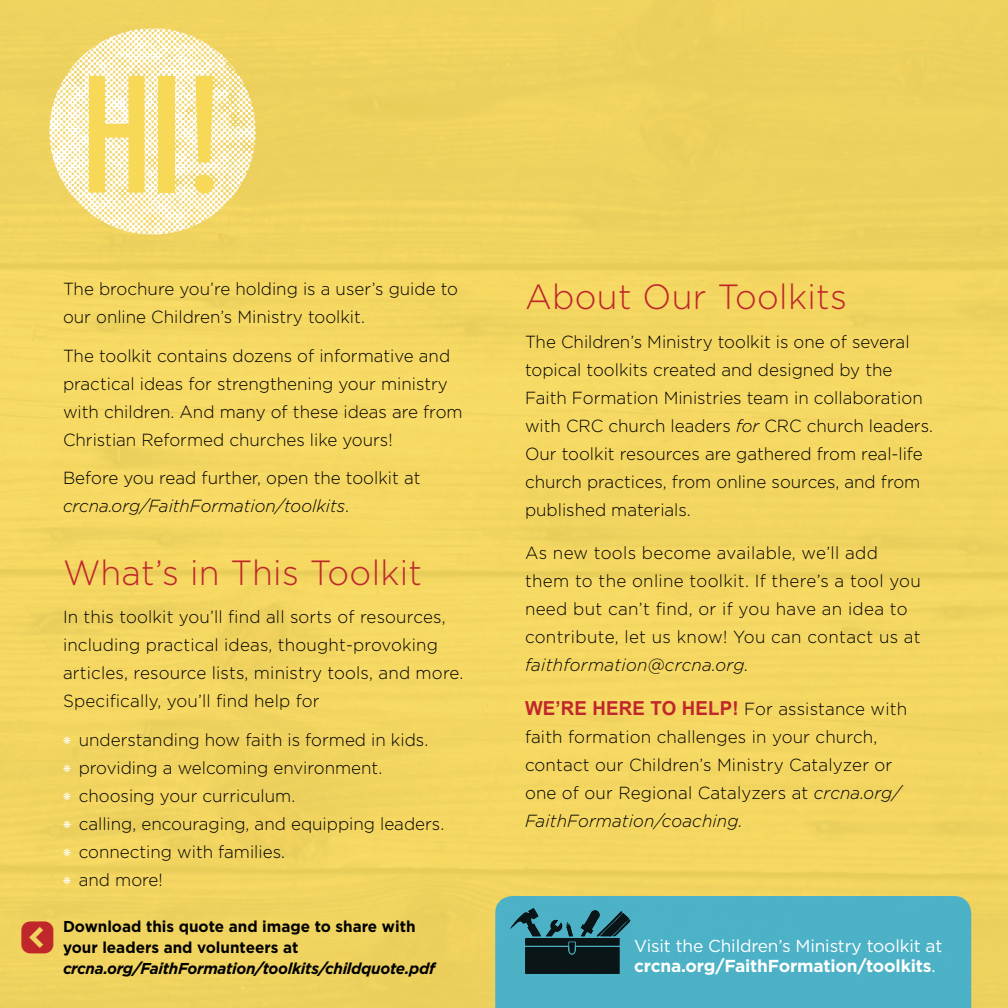
<style>
.page{position:relative;width:1008px;height:1008px;background:#f3d560}
.page>*{position:absolute;margin:0;border:0;box-sizing:border-box;transform-origin:0 0}
.t1{font:700 condensed 158.72px "DIN Neuzeit Grotesk Std";color:#f8d957}
.t2{font:46.02px "Click Bits Arrow Pods 2";color:#bf272b}
.Bodytext{font:300 35px "Gotham";letter-spacing:.01em;color:#bf272b}
.Body{font:300 17.5px/28px "Gotham";color:#000}
.Body-2{font:300 17.5px/28px "Gotham";letter-spacing:.02em;color:#000}
.t3{font:17.32px/20.3px "Gotham";letter-spacing:-.01em;color:#fff}
.Body-3{font:700 15.75px/21px "Gotham";color:#000}
.s1{font-style:italic}
.s2{font-family:"Arial";font-weight:700;font-size:19.25px;color:#bf272b}
.s3{font-weight:700}
</style>
<div class="page">
<img style="left:0;top:28px;width:304px;height:241px">
<div style="left:495px;top:896px;width:476px;height:112px;background:#4cb1c6"></div>
<svg style="left:510px;top:908px;width:120px;height:66px;background:#275b65"></svg>
<p class="t1" style="left:80px;top:44px;width:145px">HI!</p>
<p class="Body" style="left:63px;top:274px;width:397px">The brochure you’re holding is a user’s guide to our online Children’s Ministry toolkit.</p>
<p class="Body" style="left:63px;top:341px;width:401px">The toolkit contains dozens of informative and practical ideas for strengthening your ministry with children. And many of these ideas are from Christian Reformed churches like yours!</p>
<p class="Body" style="left:63px;top:463px;width:359px">Before you read further, open the toolkit at <span class="s1">crcna.org/FaithFormation/toolkits</span>.</p>
<p class="Bodytext" style="left:63px;top:550px;width:361px">What’s in This Toolkit</p>
<p class="Body" style="left:63px;top:603px;width:402px">In this toolkit you’ll find all sorts of resources, including practical ideas, thought-provoking articles, resource lists, ministry tools, and more.<br>Specifically, you’ll find help for</p>
<p class="Body" style="left:79px;top:725px;width:351px">understanding how faith is formed in kids.</p>
<p class="Body" style="left:79px;top:753px;width:305px">providing a welcoming environment.</p>
<p class="Body" style="left:79px;top:781px;width:218px">choosing your curriculum.</p>
<p class="Body" style="left:79px;top:809px;width:367px">calling, encouraging, and equipping leaders.</p>
<p class="Body" style="left:79px;top:837px;width:208px">connecting with families.</p>
<p class="Body" style="left:79px;top:865px;width:86px">and more!</p>
<p class="t2" style="left:11px;top:955px;width:38px;rotate:-90deg">N</p>
<p class="Body-3" style="left:63px;top:916px;width:374px">Download this quote and image to share with your leaders and volunteers at <span class="s1">crcna.org/FaithFormation/toolkits/childquote.pdf</span></p>
<p class="Bodytext" style="left:525px;top:275px;width:323px">About Our Toolkits</p>
<p class="Body" style="left:525px;top:327px;width:410px">The Children’s Ministry toolkit is one of several topical toolkits created and designed by the Faith Formation Ministries team in collaboration with CRC church leaders <span class="s1">for</span> CRC church leaders.<br>Our toolkit resources are gathered from real-life church practices, from online sources, and from published materials.</p>
<p class="Body-2" style="left:525px;top:539px;width:397px">As new tools become available, we’ll add them to the online toolkit. If there’s a tool you need but can’t find, or if you have an idea to contribute, let us know! You can contact us at <span class="s1">faithformation@crcna.org.</span></p>
<p class="Body" style="left:525px;top:694px;width:384px"><span class="s2">WE’RE HERE TO HELP!</span> For assistance with faith formation challenges in your church, contact our Children’s Ministry Catalyzer or one of our Regional Catalyzers at <span class="s1">crcna.org/ FaithFormation/coaching.</span></p>
<p class="t3" style="left:634px;top:935px;width:310px">Visit the Children’s Ministry toolkit at <span class="s3">crcna.org/FaithFormation/toolkits</span>.</p>
</div>
